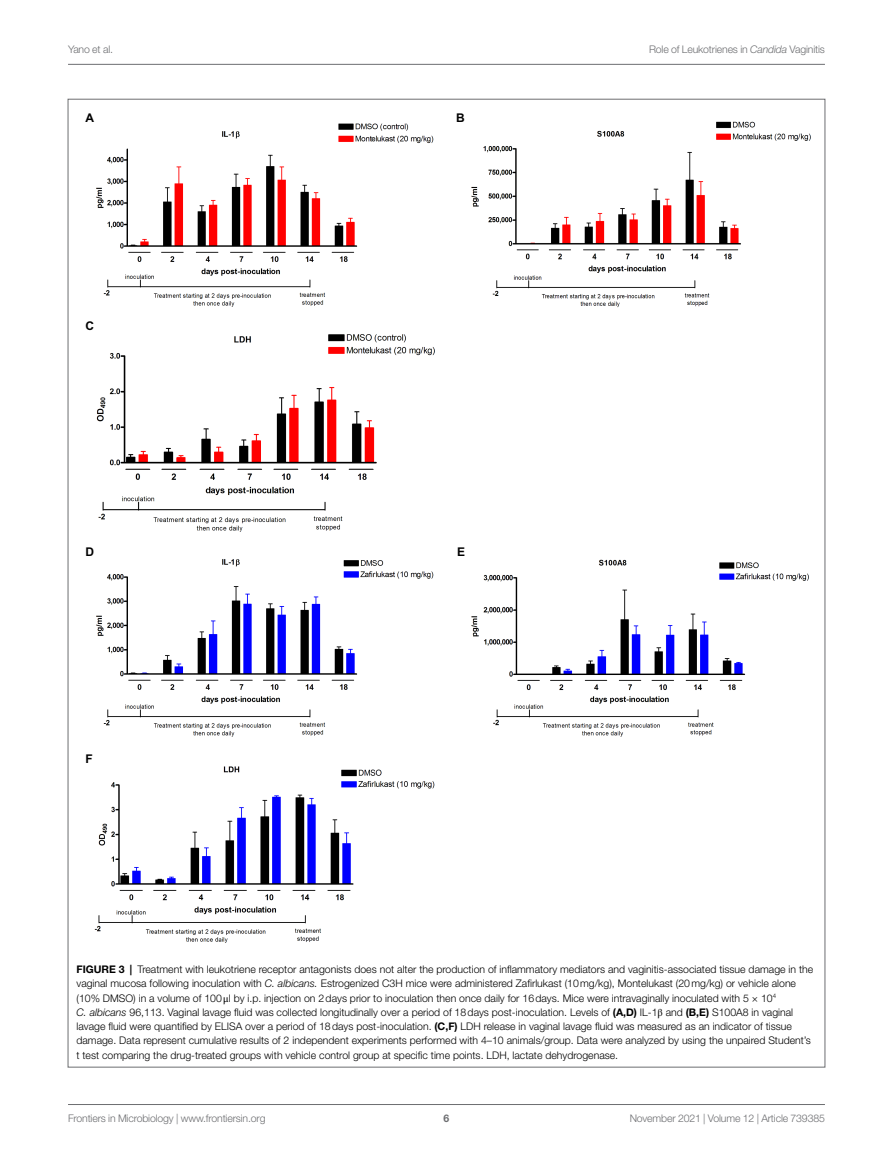
<style>
.page{position:relative;width:893px;height:1170px;background:#fff}
.page>*{position:absolute;margin:0;border:0;box-sizing:border-box;transform-origin:0 0}
.t1{font:700 12px "Arial";color:#000}
.FIG_LEG{font:300 10.5px/14.2px "Helvetica Neue LT Std";color:#000}
.t2{font:300 10.5px "Helvetica Neue LT Std";letter-spacing:-.015em;color:#6d6e71}
.t3{font:700 10.5px "Helvetica Neue LT Std";color:#6d6e71}
.s1{font-style:italic}
.s2{font-weight:700}
.s3{font-family:"STIX General";font-weight:400}
</style>
<div class="page">
<hr style="left:68px;top:64px;width:757px;height:1px;background:#6d6e71">
<hr style="left:68px;top:1104px;width:757px;height:1px;background:#6d6e71">
<img style="left:94px;top:121px;width:717px;height:822px">
<p class="t2" style="left:68px;top:42px;width:47px">Yano et al.</p>
<p class="t2" style="left:649px;top:42px;width:177px">Role of Leukotrienes in <span class="s1">Candida</span> Vaginitis</p>
<p class="t1" style="left:85px;top:109px;width:10px">A</p>
<p class="t1" style="left:85px;top:318px;width:10px">C</p>
<p class="t1" style="left:85px;top:544px;width:10px">D</p>
<p class="t1" style="left:85px;top:750px;width:9px">F</p>
<p class="t1" style="left:456px;top:109px;width:10px">B</p>
<p class="t1" style="left:457px;top:544px;width:10px">E</p>
<p class="FIG_LEG" style="left:76px;top:961px;width:738px"><span class="s2">FIGURE 3 |</span> Treatment with leukotriene receptor antagonists does not alter the production of inflammatory mediators and vaginitis-associated tissue damage in the vaginal mucosa following inoculation with <span class="s1">C. albicans.</span> Estrogenized C3H mice were administered Zafirlukast (10mg/kg), Montelukast (20mg/kg) or vehicle alone (10% DMSO) in a volume of 100<span class="s3">μ</span>l by i.p. injection on 2days prior to inoculation then once daily for 16days. Mice were intravaginally inoculated with 5 × 10<sup>4<br></sup><span class="s1">C. albicans</span> 96,113. Vaginal lavage fluid was collected longitudinally over a period of 18days post-inoculation. Levels of <span class="s2">(A,D)</span> IL-1<span class="s3">β</span> and <span class="s2">(B,E)</span> S100A8 in vaginal lavage fluid were quantified by ELISA over a period of 18days post-inoculation. <span class="s2">(C,F)</span> LDH release in vaginal lavage fluid was measured as an indicator of tissue damage. Data represent cumulative results of 2 independent experiments performed with 4–10 animals/group. Data were analyzed by using the unpaired Student’s t test comparing the drug-treated groups with vehicle control group at specific time points. LDH, lactate dehydrogenase.</p>
<p class="t2" style="left:68px;top:1111px;width:199px">Frontiers in Microbiology | www.frontiersin.org</p>
<p class="t3" style="left:444px;top:1111px;width:7px">6</p>
<p class="t2" style="left:630px;top:1111px;width:197px">November 2021 | Volume 12 | Article 739385</p>
</div>
